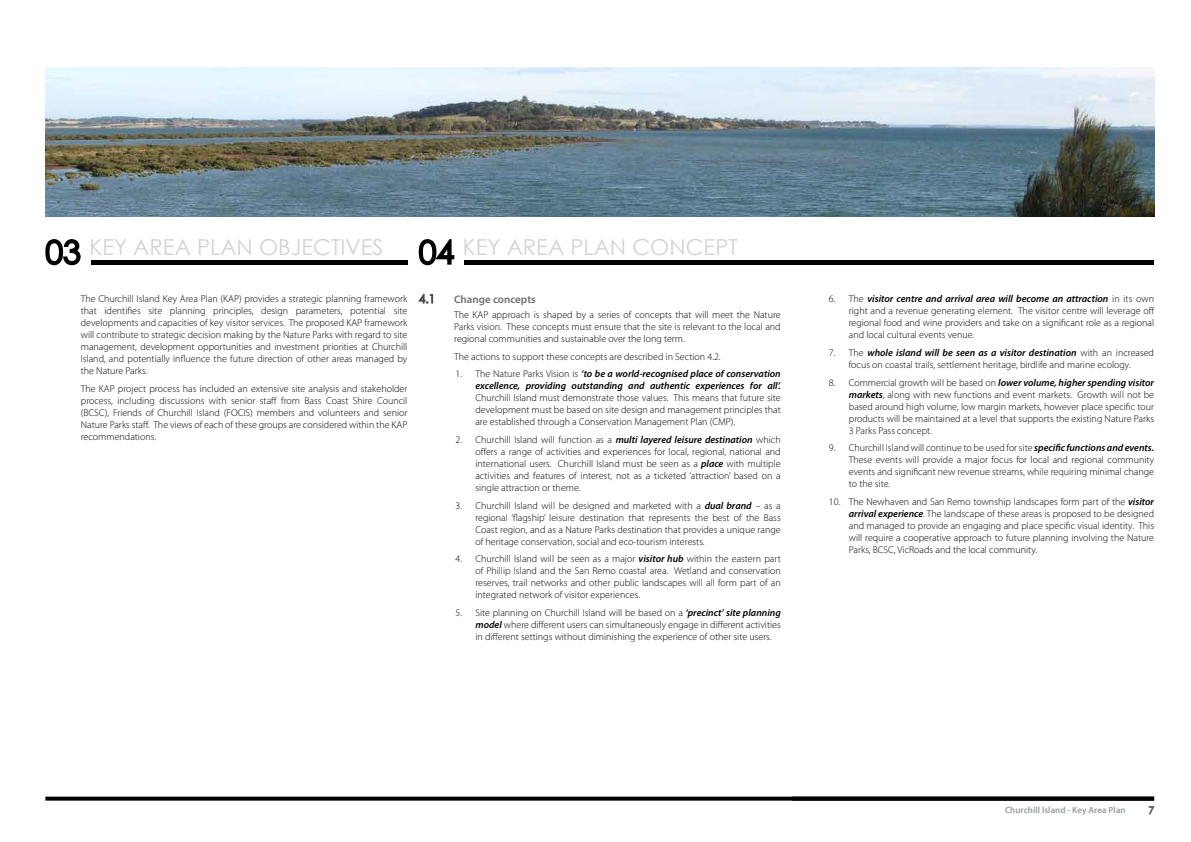
<style>
.page{position:relative;width:1191px;height:842px;background:#fff}
.page>*{position:absolute;margin:0;border:0;box-sizing:border-box;transform-origin:0 0}
.t1{font:22px "Century Gothic";color:#d1d3d4}
.t2{font:600 11px "Myriad Pro";color:#6d6e71}
.t3{font:300 10px/12px "Myriad Pro";color:#000;text-align:justify}
.t4{font:italic 600 10px/12px "Myriad Pro";color:#000;text-align:right}
.t5{font:600 9px "Myriad Pro";letter-spacing:.005em;color:#919d9c}
.s1{font-size:32px;color:#000}
.s2{font-weight:300;font-style:normal}
.s3{font-weight:600;font-style:italic}
</style>
<div class="page">
<svg style="left:1149px;top:806px;width:5px;height:8px"></svg>
<svg style="left:45px;top:797px;width:747px;height:4px;background:#161616"></svg>
<svg style="left:792px;top:797px;width:362px;height:4px"></svg>
<svg style="left:45px;top:239px;width:36px;height:27px"></svg>
<img style="left:45px;top:68px;width:1109px;height:148px">
<div style="left:91px;top:260px;width:316px;height:5px;background:#000"></div>
<div style="left:464px;top:260px;width:690px;height:5px;background:#000"></div>
<svg style="left:418px;top:293px;width:15px;height:11px"></svg>
<svg style="left:418px;top:239px;width:37px;height:27px"></svg>
<h1 class="t1" style="left:45px;top:232px;width:340px"><span class="s1">03</span> KEY AREA PLAN OBJECTIVES</h1>
<h1 class="t1" style="left:419px;top:232px;width:320px"><span class="s1">04</span> KEY AREA PLAN CONCEPT</h1>
<p class="t3" style="left:81px;top:293px;width:328px">The Churchill Island Key Area Plan (KAP) provides a strategic planning framework that identifies site planning principles, design parameters, potential site developments and capacities of key visitor services. The proposed KAP framework will contribute to strategic decision making by the Nature Parks with regard to site management, development opportunities and investment priorities at Churchill Island, and potentially influence the future direction of other areas managed by the Nature Parks.</p>
<p class="t3" style="left:81px;top:383px;width:328px">The KAP project process has included an extensive site analysis and stakeholder process, including discussions with senior staff from Bass Coast Shire Council (BCSC), Friends of Churchill Island (FOCIS) members and volunteers and senior Nature Parks staff. The views of each of these groups are considered within the KAP recommendations.</p>
<p class="t2" style="left:454px;top:292px;width:83px">Change concepts</p>
<p class="t3" style="left:454px;top:308px;width:328px">The KAP approach is shaped by a series of concepts that will meet the Nature Parks vision. These concepts must ensure that the site is relevant to the local and regional communities and sustainable over the long term.</p>
<p class="t3" style="left:454px;top:350px;width:268px">The actions to support these concepts are described in Section 4.2.</p>
<p class="t4" style="left:455px;top:368px;width:327px"><span class="s2">1. The Nature Parks Vision is</span> ‘to be a world-recognised place of conservation excellence, providing outstanding and authentic experiences for all’.</p>
<p class="t3" style="left:475px;top:392px;width:307px">Churchill Island must demonstrate those values. This means that future site development must be based on site design and management principles that are established through a Conservation Management Plan (CMP).</p>
<p class="t3" style="left:475px;top:433px;width:307px;text-indent:-20px">2. Churchill Island will function as a <span class="s3">multi layered leisure destination</span> which offers a range of activities and experiences for local, regional, national and international users. Churchill Island must be seen as a <span class="s3">place</span> with multiple activities and features of interest, not as a ticketed ‘attraction’ based on a single attraction or theme.</p>
<p class="t3" style="left:475px;top:499px;width:307px;text-indent:-20px">3. Churchill Island will be designed and marketed with a <span class="s3">dual brand</span> – as a regional ‘flagship’ leisure destination that represents the best of the Bass Coast region, and as a Nature Parks destination that provides a unique range of heritage conservation, social and eco-tourism interests.</p>
<p class="t3" style="left:475px;top:553px;width:307px;text-indent:-20px">4. Churchill Island will be seen as a major <span class="s3">visitor hub</span> within the eastern part of Phillip Island and the San Remo coastal area. Wetland and conservation reserves, trail networks and other public landscapes will all form part of an integrated network of visitor experiences.</p>
<p class="t3" style="left:475px;top:606px;width:307px;text-indent:-20px">5. Site planning on Churchill Island will be based on a <span class="s3">‘precinct’ site planning model</span> where different users can simultaneously engage in different activities in different settings without diminishing the experience of other site users.</p>
<p class="t3" style="left:849px;top:293px;width:307px;text-indent:-20px">6. The <span class="s3">visitor centre and arrival area will become an attraction</span> in its own right and a revenue generating element. The visitor centre will leverage off regional food and wine providers and take on a significant role as a regional and local cultural events venue.</p>
<p class="t3" style="left:829px;top:347px;width:327px;text-align:center">7. The <span class="s3">whole island will be seen as a visitor destination</span> with an increased focus on coastal trails, settlement heritage, birdlife and marine ecology.</p>
<p class="t3" style="left:849px;top:376px;width:307px;text-indent:-20px">8. Commercial growth will be based on <span class="s3">lower volume, higher spending visitor markets</span>, along with new functions and event markets. Growth will not be based around high volume, low margin markets, however place specific tour products will be maintained at a level that supports the existing Nature Parks 3 Parks Pass concept.</p>
<p class="t3" style="left:849px;top:442px;width:307px;text-indent:-20px">9. Churchill Island will continue to be used for site <span class="s3">specific functions and events.<br></span>These events will provide a major focus for local and regional community events and significant new revenue streams, while requiring minimal change to the site.</p>
<p class="t3" style="left:849px;top:496px;width:307px;text-indent:-20px">10. The Newhaven and San Remo township landscapes form part of the <span class="s3">visitor arrival experience</span>. The landscape of these areas is proposed to be designed and managed to provide an engaging and place specific visual identity. This will require a cooperative approach to future planning involving the Nature Parks, BCSC, VicRoads and the local community.</p>
<p class="t5" style="left:1005px;top:804px;width:122px">Churchill Island - Key Area Plan</p>
</div>
